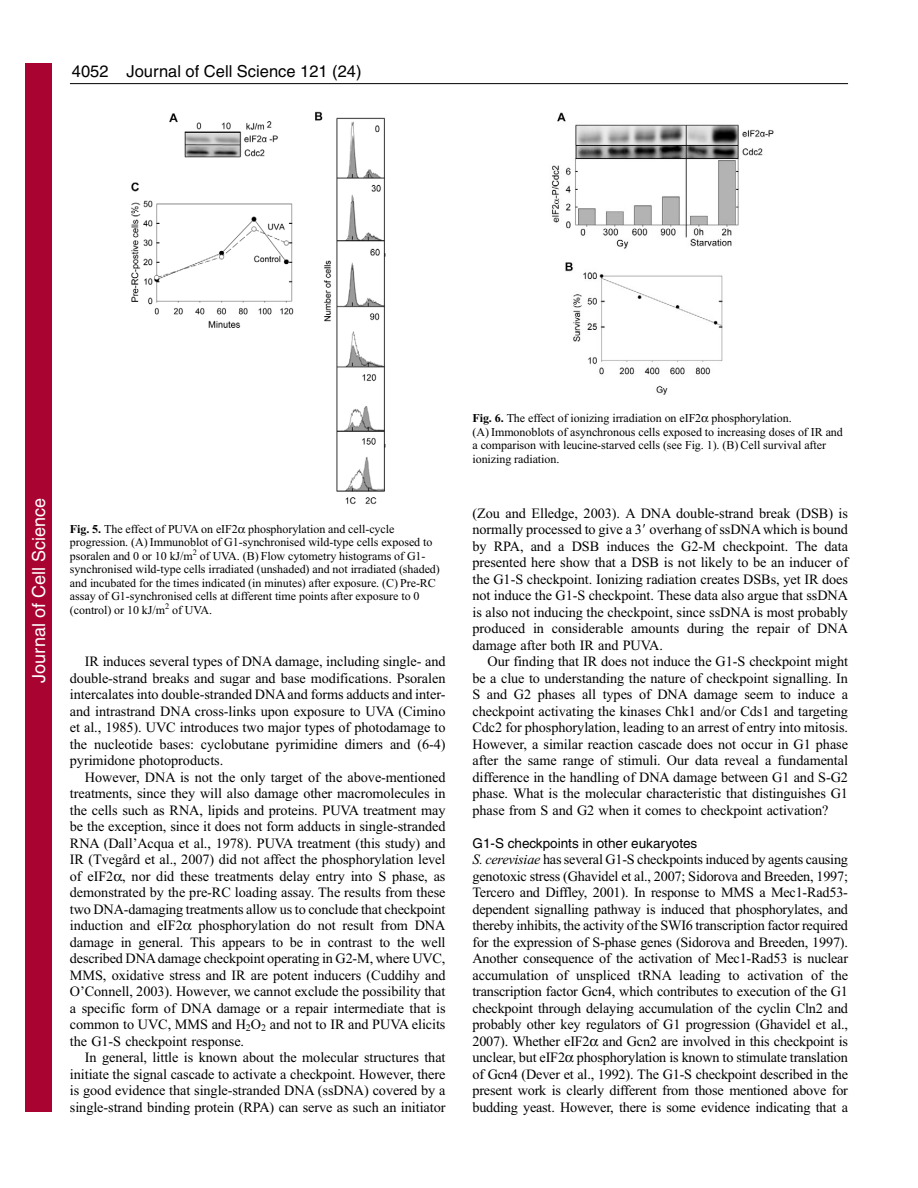
<style>
.page{position:relative;width:918px;height:1188px;background:#fff}
.page>*{position:absolute;margin:0;border:0;box-sizing:border-box;transform-origin:0 0}
.t1{font:18px "Helvetica";color:#fff}
.t2{font:16.5px "Helvetica";color:#000}
.t3{font:14.25px/16.5px "Times New Roman";letter-spacing:-.005em;color:#000;text-align:justify}
.t4{font:13.5px "Helvetica";color:#000}
.t5{font:12px/13.5px "Times New Roman";letter-spacing:-.005em;color:#000}
.s1{font-weight:700}
.s2{font-family:"Mathematical Pi One"}
.s3{font-style:italic}
</style>
<div class="page">
<hr style="left:70px;top:83px;width:778px;height:1px;background:#000">
<img style="left:131px;top:111px;width:255px;height:394px">
<img style="left:551px;top:112px;width:223px;height:283px">
<div style="left:26px;top:64px;width:26px;height:1048px;background:#a90332"></div>
<p class="t2" style="left:72px;top:65px;width:38px">4052</p>
<p class="t2" style="left:127px;top:65px;width:237px">Journal of Cell Science 121 (24)</p>
<p class="t1" style="left:28px;top:683px;width:186px;rotate:-90deg">Journal of Cell Science</p>
<p class="t5" style="left:70px;top:523px;width:371px"><span class="s1">Fig. 5.</span> The effect of PUVA on eIF2 phosphorylation and cell-cycle progression. (A) Immunoblot of G1-synchronised wild-type cells exposed to psoralen and 0 or 10 kJ/m<sup>2</sup> of UVA. (B) Flow cytometry histograms of G1- synchronised wild-type cells irradiated (unshaded) and not irradiated (shaded) and incubated for the times indicated (in minutes) after exposure. (C) Pre-RC assay of G1-synchronised cells at different time points after exposure to 0 (control) or 10 kJ/m<sup>2</sup> of UVA.</p>
<p class="t3" style="left:70px;top:654px;width:377px;text-indent:15px">IR induces several types of DNA damage, including single- and double-strand breaks and sugar and base modifications. Psoralen intercalates into double-stranded DNA and forms adducts and inter&shy;and intrastrand DNA cross-links upon exposure to UVA (Cimino et al., 1985). UVC introduces two major types of photodamage to the nucleotide bases: cyclobutane pyrimidine dimers and (6-4) pyrimidone photoproducts.</p>
<p class="t3" style="left:70px;top:770px;width:377px;text-indent:15px">However, DNA is not the only target of the above-mentioned treatments, since they will also damage other macromolecules in the cells such as RNA, lipids and proteins. PUVA treatment may be the exception, since it does not form adducts in single-stranded RNA (Dall’Acqua et al., 1978). PUVA treatment (this study) and IR (Tvegård et al., 2007) did not affect the phosphorylation level of eIF2 , nor did these treatments delay entry into S phase, as demonstrated by the pre-RC loading assay. The results from these two DNA-damaging treatments allow us to conclude that checkpoint induction and eIF2 phosphorylation do not result from DNA damage in general. This appears to be in contrast to the well described DNA damage checkpoint operating in G2-M, where UVC, MMS, oxidative stress and IR are potent inducers (Cuddihy and O’Connell, 2003). However, we cannot exclude the possibility that a specific form of DNA damage or a repair intermediate that is common to UVC, MMS and H<sub>2</sub>O<sub>2</sub> and not to IR and PUVA elicits the G1-S checkpoint response.</p>
<p class="t3" style="left:70px;top:1050px;width:377px;text-indent:15px">In general, little is known about the molecular structures that initiate the signal cascade to activate a checkpoint. However, there is good evidence that single-stranded DNA (ssDNA) covered by a single-strand binding protein (RPA) can serve as such an initiator</p>
<p class="t5" style="left:472px;top:413px;width:372px"><span class="s1">Fig. 6.</span> The effect of ionizing irradiation on eIF2 phosphorylation.<br>(A) Immonoblots of asynchronous cells exposed to increasing doses of IR and a comparison with leucine-starved cells (see Fig. 1). (B) Cell survival after ionizing radiation.</p>
<p class="t3" style="left:472px;top:506px;width:377px">(Zou and Elledge, 2003). A DNA double-strand break (DSB) is normally processed to give a 3<span class="s2">-</span> overhang of ssDNA which is bound by RPA, and a DSB induces the G2-M checkpoint. The data presented here show that a DSB is not likely to be an inducer of the G1-S checkpoint. Ionizing radiation creates DSBs, yet IR does not induce the G1-S checkpoint. These data also argue that ssDNA is also not inducing the checkpoint, since ssDNA is most probably produced in considerable amounts during the repair of DNA damage after both IR and PUVA.</p>
<p class="t3" style="left:472px;top:654px;width:377px;text-indent:15px">Our finding that IR does not induce the G1-S checkpoint might be a clue to understanding the nature of checkpoint signalling. In S and G2 phases all types of DNA damage seem to induce a checkpoint activating the kinases Chk1 and/or Cds1 and targeting Cdc2 for phosphorylation, leading to an arrest of entry into mitosis.<br>However, a similar reaction cascade does not occur in G1 phase after the same range of stimuli. Our data reveal a fundamental difference in the handling of DNA damage between G1 and S-G2 phase. What is the molecular characteristic that distinguishes G1 phase from S and G2 when it comes to checkpoint activation?</p>
<p class="t4" style="left:472px;top:838px;width:226px">G1-S checkpoints in other eukaryotes</p>
<p class="t3" style="left:472px;top:852px;width:377px"><span class="s3">S. cerevisiae</span> has several G1-S checkpoints induced by agents causing genotoxic stress (Ghavidel et al., 2007; Sidorova and Breeden, 1997; Tercero and Diffley, 2001). In response to MMS a Mec1-Rad53- dependent signalling pathway is induced that phosphorylates, and thereby inhibits, the activity of the SWI6 transcription factor required for the expression of S-phase genes (Sidorova and Breeden, 1997).<br>Another consequence of the activation of Mec1-Rad53 is nuclear accumulation of unspliced tRNA leading to activation of the transcription factor Gcn4, which contributes to execution of the G1 checkpoint through delaying accumulation of the cyclin Cln2 and probably other key regulators of G1 progression (Ghavidel et al., 2007). Whether eIF2 and Gcn2 are involved in this checkpoint is unclear, but eIF2 phosphorylation is known to stimulate translation of Gcn4 (Dever et al., 1992). The G1-S checkpoint described in the present work is clearly different from those mentioned above for budding yeast. However, there is some evidence indicating that a</p>
</div>
